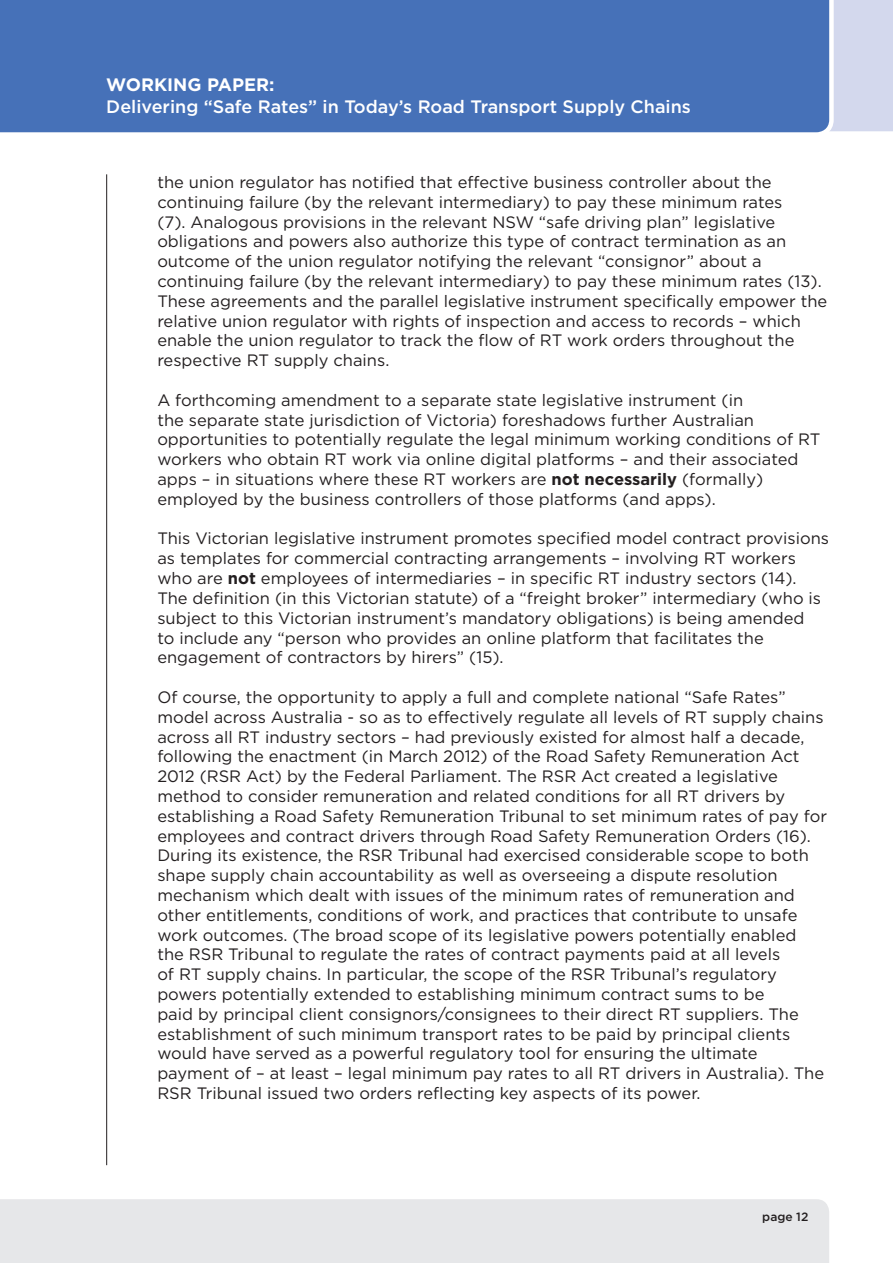
<style>
.page{position:relative;width:893px;height:1263px;background:#fff}
.page>*{position:absolute;margin:0;border:0;box-sizing:border-box;transform-origin:0 0}
.t1{font:500 18px "Gotham HTF";color:#fff}
.t2{font:700 18px "Gotham HTF";color:#fff}
.t3{font:16.5px/19.8px "Gotham HTF";color:#231f20}
.t4{font:500 12px "Gotham HTF";color:#231f20}
.s1{font-weight:700}
</style>
<div class="page">
<div style="left:836px;top:0;width:57px;height:131px;background:#d3d8ed"></div>
<div style="left:0;top:0;width:836px;height:133px;background:#4671b8"></div>
<div style="left:0;top:1199px;width:829px;height:64px;background:#e6e7e9"></div>
<hr style="left:106px;top:174px;width:1px;height:991px;background:#231f20">
<p class="t2" style="left:106px;top:75px;width:170px">WORKING PAPER:</p>
<p class="t1" style="left:106px;top:96px;width:586px">Delivering “Safe Rates” in Today’s Road Transport Supply Chains</p>
<p class="t3" style="left:157px;top:172px;width:671px">the union regulator has notified that effective business controller about the continuing failure (by the relevant intermediary) to pay these minimum rates<br>(7). Analogous provisions in the relevant NSW “safe driving plan” legislative obligations and powers also authorize this type of contract termination as an outcome of the union regulator notifying the relevant “consignor” about a continuing failure (by the relevant intermediary) to pay these minimum rates (13).<br>These agreements and the parallel legislative instrument specifically empower the relative union regulator with rights of inspection and access to records – which enable the union regulator to track the flow of RT work orders throughout the respective RT supply chains.</p>
<p class="t3" style="left:157px;top:390px;width:665px">A forthcoming amendment to a separate state legislative instrument (in<br>the separate state jurisdiction of Victoria) foreshadows further Australian opportunities to potentially regulate the legal minimum working conditions of RT workers who obtain RT work via online digital platforms – and their associated apps – in situations where these RT workers are <span class="s1">not necessarily</span> (formally) employed by the business controllers of those platforms (and apps).</p>
<p class="t3" style="left:157px;top:528px;width:673px">This Victorian legislative instrument promotes specified model contract provisions as templates for commercial contracting arrangements – involving RT workers who are <span class="s1">not</span> employees of intermediaries – in specific RT industry sectors (14).<br>The definition (in this Victorian statute) of a “freight broker” intermediary (who is subject to this Victorian instrument’s mandatory obligations) is being amended<br>to include any “person who provides an online platform that facilitates the engagement of contractors by hirers” (15).</p>
<p class="t3" style="left:157px;top:687px;width:671px">Of course, the opportunity to apply a full and complete national “Safe Rates” model across Australia - so as to effectively regulate all levels of RT supply chains across all RT industry sectors – had previously existed for almost half a decade, following the enactment (in March 2012) of the Road Safety Remuneration Act 2012 (RSR Act) by the Federal Parliament. The RSR Act created a legislative method to consider remuneration and related conditions for all RT drivers by establishing a Road Safety Remuneration Tribunal to set minimum rates of pay for employees and contract drivers through Road Safety Remuneration Orders (16).<br>During its existence, the RSR Tribunal had exercised considerable scope to both shape supply chain accountability as well as overseeing a dispute resolution mechanism which dealt with issues of the minimum rates of remuneration and other entitlements, conditions of work, and practices that contribute to unsafe work outcomes. (The broad scope of its legislative powers potentially enabled the RSR Tribunal to regulate the rates of contract payments paid at all levels<br>of RT supply chains. In particular, the scope of the RSR Tribunal’s regulatory powers potentially extended to establishing minimum contract sums to be<br>paid by principal client consignors/consignees to their direct RT suppliers. The establishment of such minimum transport rates to be paid by principal clients would have served as a powerful regulatory tool for ensuring the ultimate payment of – at least – legal minimum pay rates to all RT drivers in Australia). The RSR Tribunal issued two orders reflecting key aspects of its power.</p>
<p class="t4" style="left:762px;top:1210px;width:48px">page 12</p>
</div>
